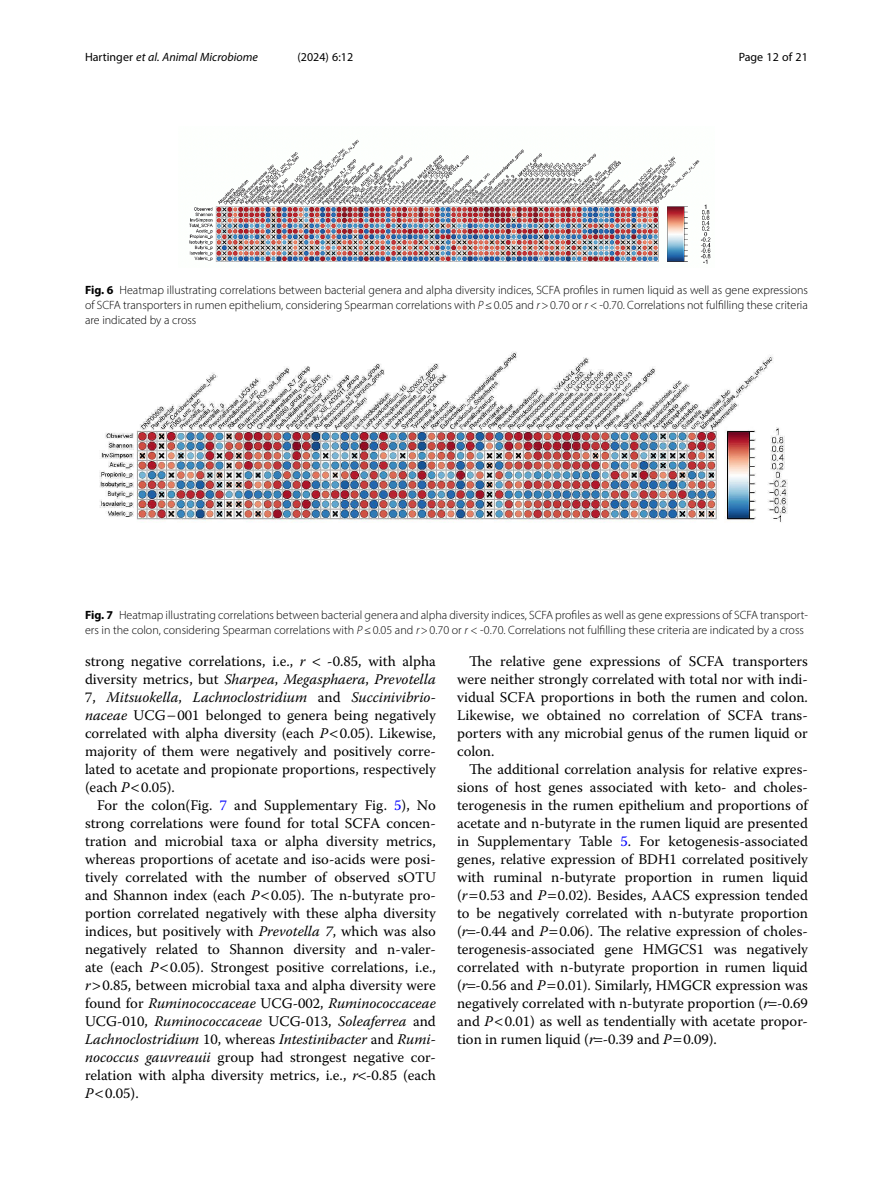
<style>
.page{position:relative;width:893px;height:1191px;background:#fff}
.page>*{position:absolute;margin:0;border:0;box-sizing:border-box;transform-origin:0 0}
.Body_Text_Indent{font:14.7px/18px "Warnock Pro";color:#000;text-align:justify}
.Body_Text{font:14.7px/18px "Warnock Pro";color:#000;text-align:justify}
.Figure_Caption{font:300 12px/15px "Myriad Pro";color:#000}
.t1{font:italic 12px "Myriad Pro";color:#000}
.t2{font:12px "Myriad Pro";color:#000}
.s1{font-style:normal}
.s2{font-weight:700}
.s3{font-style:italic}
.s4{color:#00f}
</style>
<div class="page">
<img style="left:99px;top:351px;width:689px;height:172px">
<img style="left:189px;top:139px;width:522px;height:125px">
<p class="t1" style="left:85px;top:50px;width:174px"><span class="s1">Hartinger</span> et al. Animal Microbiome</p>
<p class="t2" style="left:298px;top:50px;width:57px">(2024) 6:12</p>
<p class="t2" style="left:739px;top:50px;width:71px">Page 12 of 21</p>
<p class="Figure_Caption" style="left:85px;top:283px;width:724px;text-align:justify"><span class="s2">Fig. 6</span> Heatmap illustrating correlations between bacterial genera and alpha diversity indices, SCFA profiles in rumen liquid as well as gene expressions of SCFA transporters in rumen epithelium, considering Spearman correlations with <span class="s3">P</span>≤0.05 and <span class="s3">r</span>&gt;0.70 or <span class="s3">r</span> &lt; -0.70. Correlations not fulfilling these criteria are indicated by a cross</p>
<p class="Figure_Caption" style="left:85px;top:607px;width:724px"><span class="s2">Fig. 7</span> Heatmap illustrating correlations between bacterial genera and alpha diversity indices, SCFA profiles as well as gene expressions of SCFA transport&shy;ers in the colon, considering Spearman correlations with <span class="s3">P</span>≤0.05 and <span class="s3">r</span>&gt;0.70 or <span class="s3">r</span> &lt; -0.70. Correlations not fulfilling these criteria are indicated by a cross</p>
<p class="Body_Text" style="left:85px;top:652px;width:352px;text-indent:242px">-0.85, with alpha diversity metrics, but <span class="s3">Sharpea</span>, <span class="s3">Megasphaera</span>, <span class="s3">Prevotella </span>7, <span class="s3">Mitsuokella</span>, <span class="s3">Lachnoclostridium</span> and <span class="s3">Succinivibrio&shy;naceae</span> UCG−001 belonged to genera being negatively correlated with alpha diversity (each <span class="s3">P</span> 0.05). Likewise, majority of them were negatively and positively corre&shy;lated to acetate and propionate proportions, respectively (each <span class="s3">P</span> 0.05).</p>
<p class="Body_Text_Indent" style="left:85px;top:796px;width:352px;text-indent:12px">For the colon(Fig. <span class="s4">7</span> and Supplementary Fig. <span class="s4">5</span>), No strong correlations were found for total SCFA concen&shy;tration and microbial taxa or alpha diversity metrics, whereas proportions of acetate and iso-acids were posi&shy;tively correlated with the number of observed sOTU and Shannon index (each <span class="s3">P</span> 0.05). The n-butyrate pro&shy;portion correlated negatively with these alpha diversity indices, but positively with <span class="s3">Prevotella 7</span>, which was also negatively related to Shannon diversity and n-valer&shy;ate (each <span class="s3">P</span> 0.05). Strongest positive correlations, i.e., <span class="s3">r</span> 0.85, between microbial taxa and alpha diversity were found for <span class="s3">Ruminococcaceae</span> UCG-002, <span class="s3">Ruminococcaceae </span>UCG-010, <span class="s3">Ruminococcaceae</span> UCG-013, <span class="s3">Soleaferrea</span> and <span class="s3">Lachnoclostridium</span> 10, whereas <span class="s3">Intestinibacter</span> and <span class="s3">Rumi&shy;nococcus gauvreauii</span> group had strongest negative cor&shy;relation with alpha diversity metrics, i.e., <span class="s3">r</span> -0.85 (each <span class="s3">P</span> 0.05).</p>
<p class="Body_Text" style="left:85px;top:652px;width:222px">strong negative correlations, i.e., <span class="s3">r</span></p>
<p class="Body_Text_Indent" style="left:457px;top:652px;width:352px;text-indent:12px">The relative gene expressions of SCFA transporters were neither strongly correlated with total nor with indi&shy;vidual SCFA proportions in both the rumen and colon.<br>Likewise, we obtained no correlation of SCFA trans&shy;porters with any microbial genus of the rumen liquid or colon.</p>
<p class="Body_Text_Indent" style="left:457px;top:760px;width:352px;text-indent:12px">The additional correlation analysis for relative expres&shy;sions of host genes associated with keto- and choles&shy;terogenesis in the rumen epithelium and proportions of acetate and n-butyrate in the rumen liquid are presented in Supplementary Table <span class="s4">5</span>. For ketogenesis-associated genes, relative expression of BDH1 correlated positively with ruminal n-butyrate proportion in rumen liquid (<span class="s3">r</span> 0.53 and <span class="s3">P</span> 0.02). Besides, AACS expression tended to be negatively correlated with n-butyrate proportion (<span class="s3">r</span> -0.44 and <span class="s3">P</span> 0.06). The relative expression of choles&shy;terogenesis-associated gene HMGCS1 was negatively correlated with n-butyrate proportion in rumen liquid (<span class="s3">r</span> -0.56 and <span class="s3">P</span> 0.01). Similarly, HMGCR expression was negatively correlated with n-butyrate proportion (<span class="s3">r</span> -0.69 and <span class="s3">P</span> 0.01) as well as tendentially with acetate propor&shy;tion in rumen liquid (<span class="s3">r</span> -0.39 and <span class="s3">P</span> 0.09).</p>
</div>
